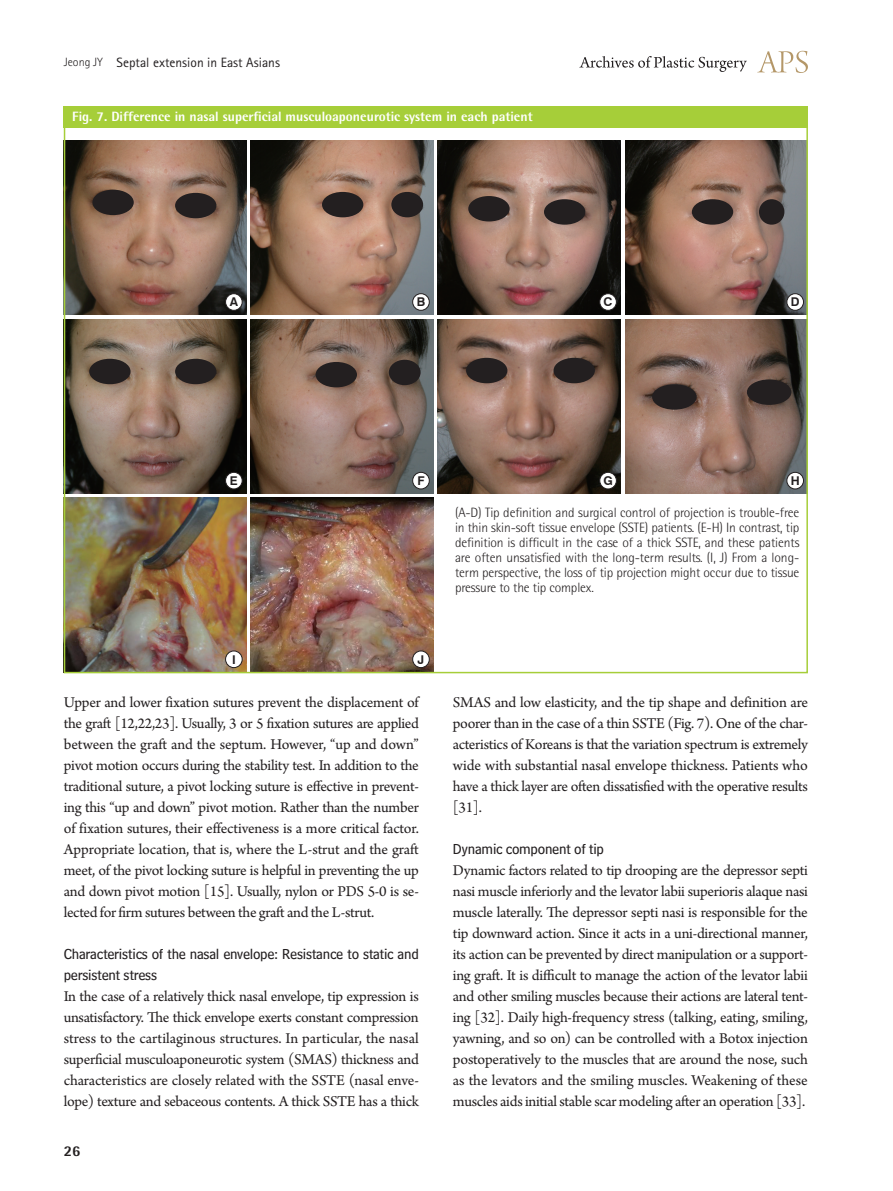
<style>
.page{position:relative;width:893px;height:1191px;background:#fff}
.page>*{position:absolute;margin:0;border:0;box-sizing:border-box;transform-origin:0 0}
.본문_성형{font:15.75px/21px "Arno Pro";letter-spacing:-.02em;color:#231f20;text-align:justify}
.소제목{font:15px/21px "Bell Centennial Std Sub Capt";letter-spacing:-.02em;color:#231f20}
.t1{font:800 15px "Rotis Semi Sans Std";color:#231f20}
.그림__표-설명{font:300 13.5px/15px "Rotis Semi Sans Std";letter-spacing:-.01em;color:#231f20;text-align:justify}
.표_그림_제목_볼드{font:800 13.5px "Rotis Semi Sans Std";color:#fff}
.t2{font:13.5px "Rotis Sans Serif Std";color:#231f20}
.t3{font:700 12.15px "Swiss 721 BT";color:#231f20}
.s1{font-weight:300;font-size:12px}
</style>
<div class="page">
<svg style="left:757px;top:51px;width:51px;height:22px"></svg>
<svg style="left:579px;top:56px;width:168px;height:16px"></svg>
<img style="left:251px;top:497px;width:183px;height:173px">
<img style="left:67px;top:497px;width:180px;height:173px">
<img style="left:67px;top:319px;width:180px;height:174px">
<div style="left:89px;top:359px;width:42px;height:25px;background:#231f20;border-radius:50%"></div>
<div style="left:175px;top:359px;width:41px;height:25px;background:#231f20;border-radius:50%"></div>
<img style="left:438px;top:319px;width:183px;height:174px">
<div style="left:466px;top:358px;width:41px;height:25px;background:#231f20;border-radius:50%"></div>
<div style="left:553px;top:358px;width:42px;height:25px;background:#231f20;border-radius:50%"></div>
<img style="left:625px;top:319px;width:180px;height:174px">
<div style="left:652px;top:384px;width:45px;height:26px;background:#231f20;border-radius:50%"></div>
<div style="left:747px;top:379px;width:44px;height:26px;background:#231f20;border-radius:50%"></div>
<img style="left:251px;top:319px;width:183px;height:174px">
<div style="left:316px;top:362px;width:41px;height:25px;background:#231f20;border-radius:50%"></div>
<div style="left:389px;top:360px;width:32px;height:25px;background:#231f20;border-radius:50%"></div>
<img style="left:438px;top:140px;width:183px;height:175px">
<div style="left:468px;top:196px;width:42px;height:25px;background:#231f20;border-radius:50%"></div>
<div style="left:544px;top:199px;width:41px;height:26px;background:#231f20;border-radius:50%"></div>
<img style="left:625px;top:140px;width:180px;height:175px">
<div style="left:692px;top:199px;width:41px;height:26px;background:#231f20;border-radius:50%"></div>
<div style="left:759px;top:199px;width:25px;height:26px;background:#231f20;border-radius:50%"></div>
<img style="left:251px;top:140px;width:183px;height:175px">
<div style="left:322px;top:192px;width:41px;height:25px;background:#231f20;border-radius:50%"></div>
<div style="left:391px;top:192px;width:32px;height:25px;background:#231f20;border-radius:50%"></div>
<img style="left:67px;top:140px;width:180px;height:175px">
<div style="left:92px;top:190px;width:42px;height:25px;background:#231f20;border-radius:50%"></div>
<div style="left:175px;top:193px;width:41px;height:25px;background:#231f20;border-radius:50%"></div>
<div style="left:64px;top:106px;width:744px;height:22px;background:#a6ce39"></div>
<div style="left:226px;top:294px;width:16px;height:16px;background:#fff;border-radius:50%"></div>
<div style="left:225px;top:293px;width:17px;height:17px;border:1px solid #231f20;border-radius:50%"></div>
<div style="left:226px;top:472px;width:16px;height:17px;background:#fff;border-radius:50%"></div>
<div style="left:225px;top:472px;width:17px;height:17px;border:1px solid #231f20;border-radius:50%"></div>
<div style="left:226px;top:651px;width:16px;height:16px;background:#fff;border-radius:50%"></div>
<div style="left:225px;top:651px;width:17px;height:17px;border:1px solid #231f20;border-radius:50%"></div>
<div style="left:413px;top:294px;width:16px;height:16px;background:#fff;border-radius:50%"></div>
<div style="left:412px;top:293px;width:17px;height:17px;border:1px solid #231f20;border-radius:50%"></div>
<div style="left:413px;top:472px;width:16px;height:17px;background:#fff;border-radius:50%"></div>
<div style="left:412px;top:472px;width:17px;height:17px;border:1px solid #231f20;border-radius:50%"></div>
<div style="left:413px;top:651px;width:16px;height:16px;background:#fff;border-radius:50%"></div>
<div style="left:412px;top:651px;width:17px;height:17px;border:1px solid #231f20;border-radius:50%"></div>
<div style="left:600px;top:294px;width:16px;height:16px;background:#fff;border-radius:50%"></div>
<div style="left:600px;top:293px;width:17px;height:17px;border:1px solid #231f20;border-radius:50%"></div>
<div style="left:600px;top:472px;width:16px;height:17px;background:#fff;border-radius:50%"></div>
<div style="left:600px;top:472px;width:17px;height:17px;border:1px solid #231f20;border-radius:50%"></div>
<div style="left:787px;top:294px;width:16px;height:16px;background:#fff;border-radius:50%"></div>
<div style="left:787px;top:293px;width:17px;height:17px;border:1px solid #231f20;border-radius:50%"></div>
<div style="left:787px;top:472px;width:16px;height:17px;background:#fff;border-radius:50%"></div>
<div style="left:787px;top:472px;width:17px;height:17px;border:1px solid #231f20;border-radius:50%"></div>
<p class="t2" style="left:64px;top:54px;width:218px"><span class="s1">Jeong JY</span> Septal extension in East Asians</p>
<p class="표_그림_제목_볼드" style="left:72px;top:108px;width:462px">Fig. 7. Difference in nasal superficial musculoaponeurotic system in each patient</p>
<p class="t3" style="left:230px;top:294px;width:10px">A</p>
<p class="t3" style="left:417px;top:294px;width:10px">B</p>
<p class="t3" style="left:604px;top:294px;width:10px">C</p>
<p class="t3" style="left:791px;top:294px;width:10px">D</p>
<p class="t3" style="left:230px;top:473px;width:9px">E</p>
<p class="t3" style="left:232px;top:652px;width:5px">I</p>
<p class="t3" style="left:417px;top:473px;width:9px">F</p>
<p class="t3" style="left:418px;top:652px;width:8px">J</p>
<p class="본문_성형" style="left:64px;top:693px;width:357px">Upper and lower fixation sutures prevent the displacement of the graft [12,22,23]. Usually, 3 or 5 fixation sutures are applied between the graft and the septum. However, “up and down” pivot motion occurs during the stability test. In addition to the traditional suture, a pivot locking suture is effective in prevent&shy;ing this “up and down” pivot motion. Rather than the number of fixation sutures, their effectiveness is a more critical factor.<br>Appropriate location, that is, where the L-strut and the graft meet, of the pivot locking suture is helpful in preventing the up and down pivot motion [15]. Usually, nylon or PDS 5-0 is se&shy;lected for firm sutures between the graft and the L-strut.</p>
<p class="소제목" style="left:64px;top:943px;width:357px">Characteristics of the nasal envelope: Resistance to static and persistent stress</p>
<p class="본문_성형" style="left:64px;top:987px;width:357px">In the case of a relatively thick nasal envelope, tip expression is unsatisfactory. The thick envelope exerts constant compression stress to the cartilaginous structures. In particular, the nasal superficial musculoaponeurotic system (SMAS) thickness and characteristics are closely related with the SSTE (nasal enve&shy;lope) texture and sebaceous contents. A thick SSTE has a thick</p>
<p class="t1" style="left:64px;top:1141px;width:18px">26</p>
<p class="t3" style="left:603px;top:473px;width:11px">G</p>
<p class="t3" style="left:791px;top:473px;width:10px">H</p>
<p class="그림__표-설명" style="left:455px;top:505px;width:346px">(A-D) Tip definition and surgical control of projection is trouble-free in thin skin-soft tissue envelope (SSTE) patients. (E-H) In contrast, tip definition is difficult in the case of a thick SSTE, and these patients are often unsatisfied with the long-term results. (I, J) From a long&shy;term perspective, the loss of tip projection might occur due to tissue pressure to the tip complex.</p>
<p class="본문_성형" style="left:453px;top:693px;width:357px">SMAS and low elasticity, and the tip shape and definition are poorer than in the case of a thin SSTE (Fig. 7). One of the char&shy;acteristics of Koreans is that the variation spectrum is extremely wide with substantial nasal envelope thickness. Patients who have a thick layer are often dissatisfied with the operative results [31].</p>
<p class="소제목" style="left:453px;top:838px;width:153px">Dynamic component of tip</p>
<p class="본문_성형" style="left:453px;top:861px;width:357px">Dynamic factors related to tip drooping are the depressor septi nasi muscle inferiorly and the levator labii superioris alaque nasi muscle laterally. The depressor septi nasi is responsible for the tip downward action. Since it acts in a uni-directional manner, its action can be prevented by direct manipulation or a support&shy;ing graft. It is difficult to manage the action of the levator labii and other smiling muscles because their actions are lateral tent&shy;ing [32]. Daily high-frequency stress (talking, eating, smiling, yawning, and so on) can be controlled with a Botox injection postoperatively to the muscles that are around the nose, such as the levators and the smiling muscles. Weakening of these muscles aids initial stable scar modeling after an operation [33].</p>
</div>
